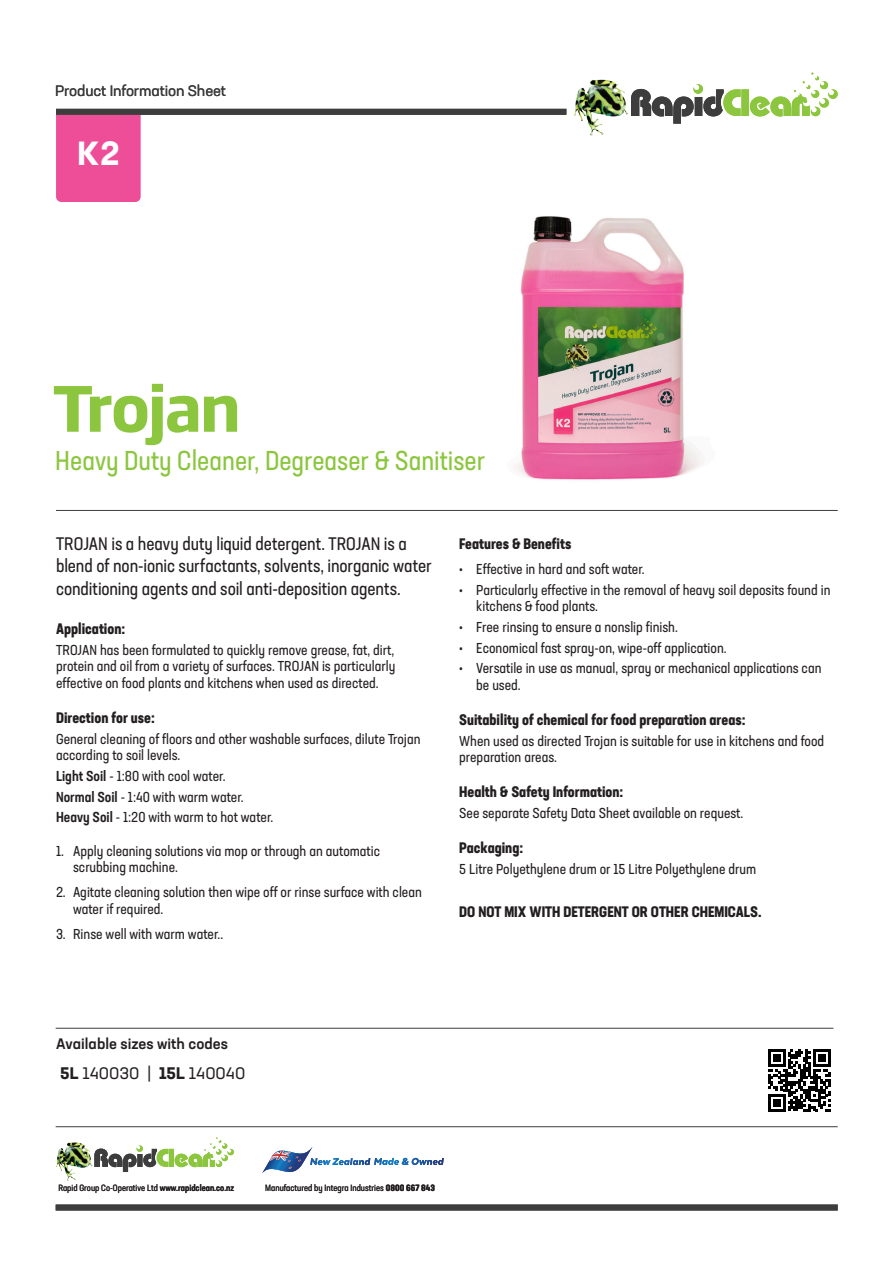
<style>
.page{position:relative;width:893px;height:1263px;background:#fff}
.page>*{position:absolute;margin:0;border:0;box-sizing:border-box;transform-origin:0 0}
.PRODUCT_NAME_LARGE{font:700 61.5px "Soho Gothic Pro";letter-spacing:-.045em;color:#8bc63e}
.t1{font:700 33px "Neusa Next Std";color:#fff}
.t2{font:condensed 27px "Neusa Next Std";color:#8bc63e}
.t3{font:condensed 18px/22.5px "Neusa Next Std";letter-spacing:-.005em;color:#231f20}
.t4{font:16.5px "Neusa Next Std";color:#231f20}
.t5{font:700 condensed 15px "Neusa Next Std";color:#231f20}
.t6{font:500 15px "Neusa Next Std";color:#231f20}
.t7{font:15px "Neusa Next Std";letter-spacing:-.01em;color:#3d3d3d}
.t8{font:condensed 14.25px/16.5px "Neusa Next Std";color:#231f20}
.t9{font:condensed 9px "Neusa Next Std";color:#231f20}
.s1{font-weight:500}
.s2{font-weight:700}
</style>
<div class="page">
<img style="left:517px;top:216px;width:185px;height:264px">
<hr style="left:56px;top:510px;width:782px;height:1px;background:#3d3d3d">
<hr style="left:56px;top:1126px;width:782px;height:1px;background:#3d3d3d">
<hr style="left:56px;top:1028px;width:777px;height:1px;background:#3d3d3d">
<img style="left:574px;top:79px;width:54px;height:57px">
<img style="left:56px;top:1142px;width:37px;height:38px">
<div style="left:56px;top:115px;width:85px;height:87px;background:#ee4e98"></div>
<svg style="left:768px;top:1049px;width:62px;height:62px"></svg>
<div style="left:56px;top:109px;width:510px;height:6px;background:#3d3d3d"></div>
<div style="left:56px;top:1204px;width:782px;height:6px;background:#3d3d3d"></div>
<svg style="left:631px;top:72px;width:207px;height:52px"></svg>
<svg style="left:262px;top:1147px;width:182px;height:26px"></svg>
<svg style="left:94px;top:1137px;width:140px;height:35px"></svg>
<p class="t7" style="left:55px;top:82px;width:172px">Product Information Sheet</p>
<p class="t1" style="left:77px;top:132px;width:44px">K2</p>
<p class="PRODUCT_NAME_LARGE" style="left:52px;top:360px;width:190px">Trojan</p>
<p class="t2" style="left:55px;top:444px;width:431px">Heavy Duty Cleaner, Degreaser &amp; Sanitiser</p>
<p class="t3" style="left:56px;top:532px;width:377px">TROJAN is a heavy duty liquid detergent. TROJAN is a blend of non-ionic surfactants, solvents, inorganic water conditioning agents and soil anti-deposition agents.</p>
<p class="t5" style="left:56px;top:619px;width:71px">Application:</p>
<p class="t8" style="left:56px;top:641px;width:341px;text-align:justify">TROJAN has been formulated to quickly remove grease, fat, dirt, protein and oil from a variety of surfaces. TROJAN is particularly effective on food plants and kitchens when used as directed.</p>
<p class="t5" style="left:56px;top:708px;width:100px">Direction for use:</p>
<p class="t8" style="left:56px;top:730px;width:366px">General cleaning of floors and other washable surfaces, dilute Trojan according to soil levels.</p>
<p class="t8" style="left:56px;top:767px;width:171px"><span class="s1">Light Soil</span> - 1:80 with cool water.</p>
<p class="t8" style="left:56px;top:788px;width:189px"><span class="s1">Normal Soil</span> - 1:40 with warm water.</p>
<p class="t8" style="left:56px;top:809px;width:219px"><span class="s1">Heavy Soil</span> - 1:20 with warm to hot water.</p>
<p class="t8" style="left:73px;top:842px;width:309px;text-indent:-17px">1. Apply cleaning solutions via mop or through an automatic scrubbing machine.</p>
<p class="t8" style="left:73px;top:884px;width:350px;text-indent:-17px">2. Agitate cleaning solution then wipe off or rinse surface with clean water if required.</p>
<p class="t8" style="left:56px;top:925px;width:169px">3. Rinse well with warm water..</p>
<p class="t5" style="left:459px;top:534px;width:114px">Features &amp; Benefits</p>
<p class="t8" style="left:459px;top:560px;width:187px">• Effective in hard and soft water.</p>
<p class="t8" style="left:476px;top:581px;width:356px;text-indent:-17px">• Particularly effective in the removal of heavy soil deposits found in kitchens &amp; food plants.</p>
<p class="t8" style="left:459px;top:618px;width:220px">• Free rinsing to ensure a nonslip finish.</p>
<p class="t8" style="left:459px;top:639px;width:269px">• Economical fast spray-on, wipe-off application.</p>
<p class="t8" style="left:476px;top:660px;width:347px;text-indent:-17px">• Versatile in use as manual, spray or mechanical applications can be used.</p>
<p class="t5" style="left:459px;top:710px;width:288px">Suitability of chemical for food preparation areas:</p>
<p class="t8" style="left:459px;top:732px;width:366px">When used as directed Trojan is suitable for use in kitchens and food preparation areas.</p>
<p class="t5" style="left:459px;top:782px;width:166px">Health &amp; Safety Information:</p>
<p class="t8" style="left:459px;top:804px;width:286px">See separate Safety Data Sheet available on request.</p>
<p class="t5" style="left:459px;top:838px;width:65px">Packaging:</p>
<p class="t8" style="left:459px;top:860px;width:298px">5 Litre Polyethylene drum or 15 Litre Polyethylene drum</p>
<p class="t5" style="left:459px;top:902px;width:304px">DO NOT MIX WITH DETERGENT OR OTHER CHEMICALS.</p>
<p class="t6" style="left:56px;top:1034px;width:173px">Available sizes with codes</p>
<p class="t4" style="left:60px;top:1063px;width:187px"><span class="s2">5L</span> 140030 | <span class="s2">15L</span> 140040</p>
<p class="t9" style="left:58px;top:1182px;width:177px">Rapid Group Co-Operative Ltd <span class="s1">www.rapidclean.co.nz</span></p>
<p class="t9" style="left:265px;top:1182px;width:171px">Manufactured by Integra Industries <span class="s2">0800 667 843</span></p>
</div>
